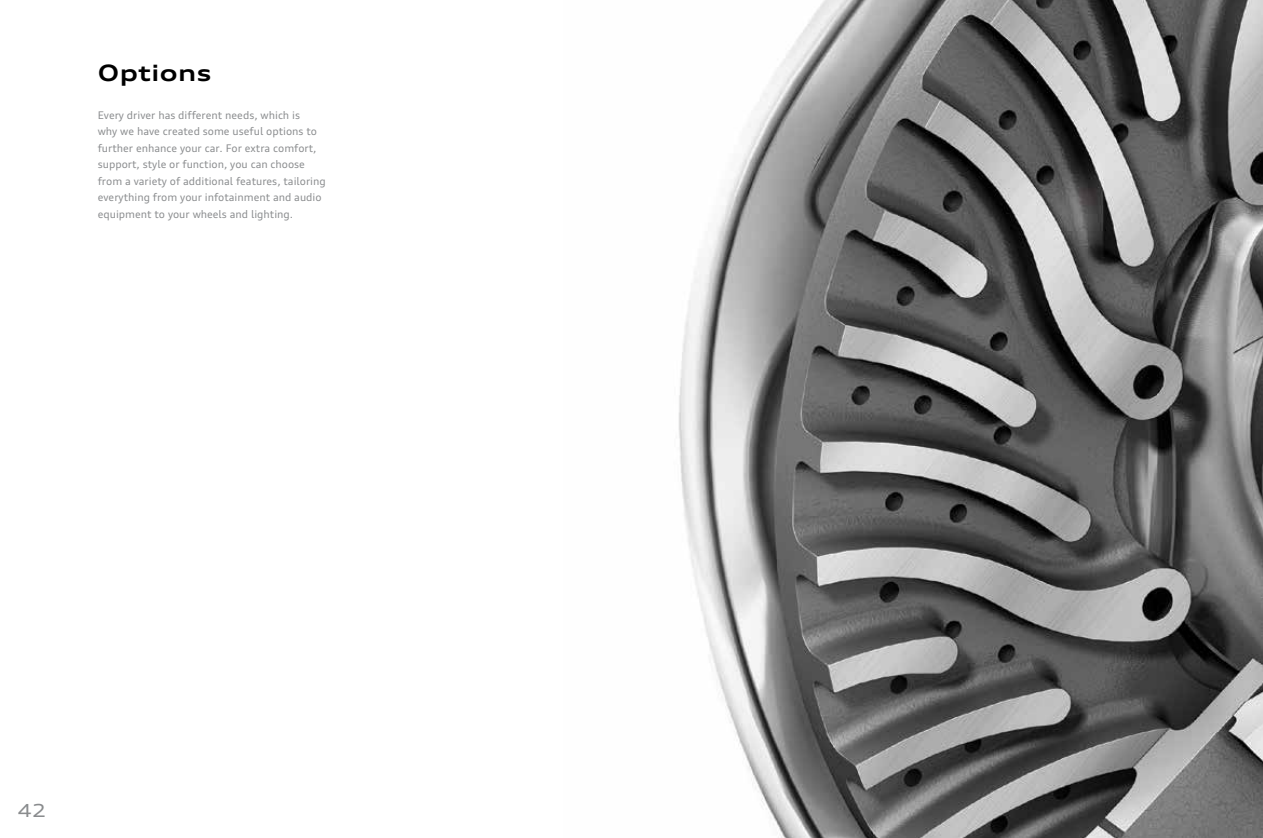
<style>
.page{position:relative;width:1263px;height:838px;background:#fff}
.page>*{position:absolute;margin:0;border:0;box-sizing:border-box;transform-origin:0 0}
.t1{font:700 expanded 22.5px "Audi Type";letter-spacing:.02em;color:#000}
.t2{font:expanded 18px "Audi Type";color:#8a8c8e}
.t3{font:10.5px/16.5px "Audi Type";color:#8a8c8e}
</style>
<div class="page">
<img style="left:678px;top:0;width:585px;height:838px">
<h1 class="t1" style="left:98px;top:57px;width:115px">Options</h1>
<p class="t3" style="left:98px;top:107px;width:230px">Every driver has different needs, which is<br>why we have created some useful options to further enhance your car. For extra comfort, support, style or function, you can choose from a variety of additional features, tailoring everything from your infotainment and audio equipment to your wheels and lighting.</p>
<h2 class="t2" style="left:17px;top:798px;width:30px">42</h2>
</div>
